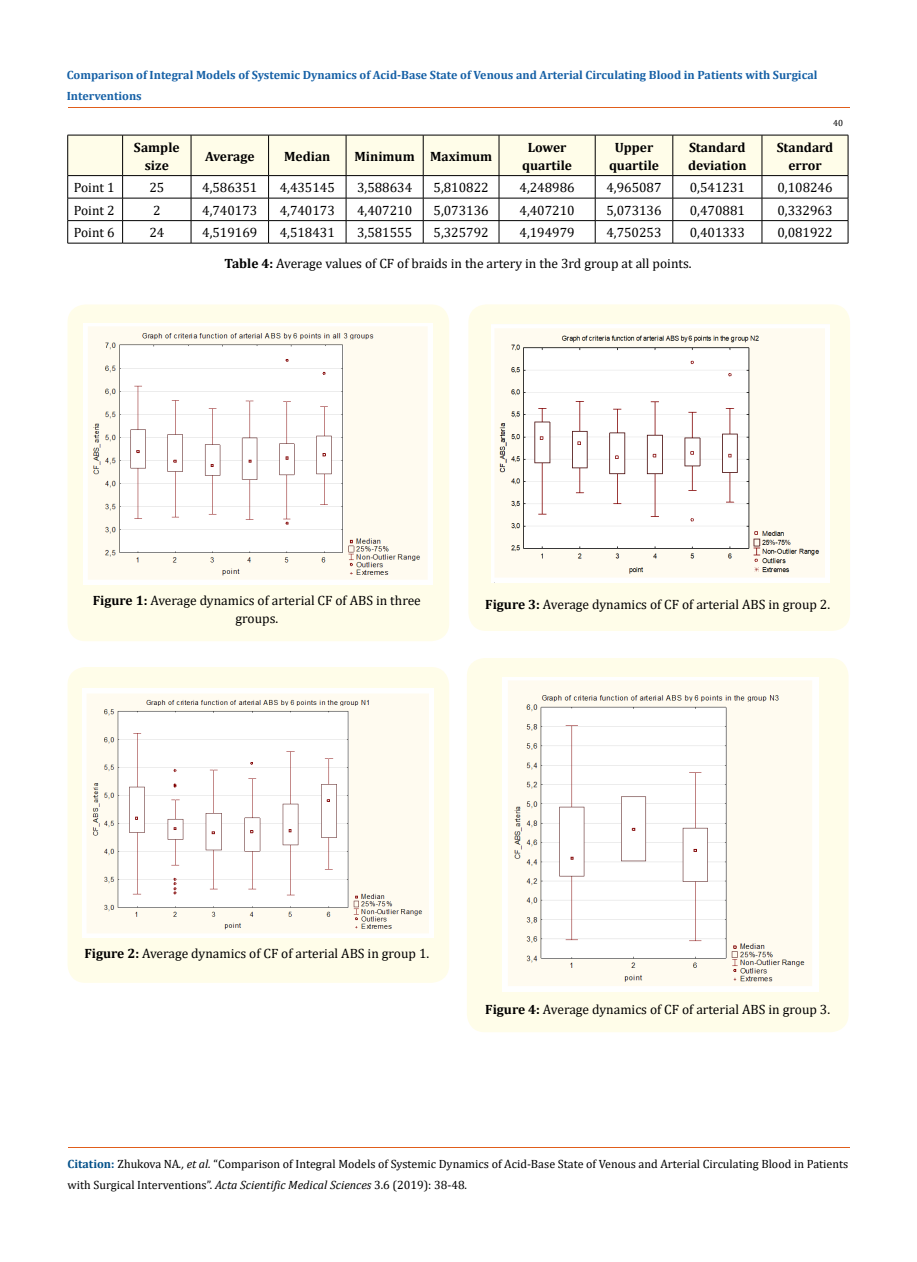
<style>
.page{position:relative;width:917px;height:1262px;background:#fff}
.page>*{position:absolute;margin:0;border:0;box-sizing:border-box;transform-origin:0 0}
.t1{font:13.5px/18px "Cambria";color:#000;text-align:center}
.t2{font:700 13.5px/18px "Cambria";color:#000;text-align:center}
.t3{font:12px/21px "Cambria";color:#000}
.t4{font:700 12px/21px "Cambria";color:#1560a6}
.t5{font:9px "Cambria";color:#000}
.s1{font-weight:700}
.s2{font-weight:700;color:#035089}
.s3{font-style:italic}
</style>
<div class="page">
<div style="left:68px;top:304px;width:381px;height:337px;background:#fffde9;border-radius:18px"></div>
<svg style="left:67px;top:135px;width:781px;height:108px"></svg>
<hr style="left:68px;top:243px;width:55px;height:1px;background:#000">
<hr style="left:123px;top:243px;width:68px;height:1px;background:#000">
<hr style="left:191px;top:243px;width:77px;height:1px;background:#000">
<hr style="left:268px;top:243px;width:78px;height:1px;background:#000">
<hr style="left:346px;top:243px;width:77px;height:1px;background:#000">
<hr style="left:423px;top:243px;width:76px;height:1px;background:#000">
<hr style="left:499px;top:243px;width:96px;height:1px;background:#000">
<hr style="left:595px;top:243px;width:77px;height:1px;background:#000">
<hr style="left:672px;top:243px;width:90px;height:1px;background:#000">
<hr style="left:762px;top:243px;width:86px;height:1px;background:#000">
<img style="left:83px;top:323px;width:349px;height:262px">
<div style="left:68px;top:667px;width:381px;height:315px;background:#fffde9;border-radius:18px"></div>
<img style="left:83px;top:688px;width:351px;height:249px">
<div style="left:468px;top:304px;width:382px;height:327px;background:#fffde9;border-radius:18px"></div>
<img style="left:491px;top:325px;width:338px;height:257px">
<div style="left:467px;top:658px;width:381px;height:374px;background:#fffde9;border-radius:18px"></div>
<img style="left:503px;top:677px;width:315px;height:314px">
<p class="t4" style="left:67px;top:64px;width:752px">Comparison of Integral Models of Systemic Dynamics of Acid-Base State of Venous and Arterial Circulating Blood in Patients with Surgical<br>Interventions</p>
<p class="t5" style="left:833px;top:118px;width:11px">40</p>
<p class="t2" style="left:134px;top:137px;width:47px">Sample size</p>
<p class="t2" style="left:205px;top:146px;width:51px">Average</p>
<p class="t2" style="left:284px;top:146px;width:48px">Median</p>
<p class="t2" style="left:354px;top:146px;width:139px">Minimum Maximum</p>
<p class="t2" style="left:522px;top:137px;width:51px">Lower quartile</p>
<p class="t2" style="left:609px;top:137px;width:51px">Upper quartile</p>
<p class="t2" style="left:688px;top:137px;width:60px;text-align:left">Standard deviation</p>
<p class="t2" style="left:776px;top:137px;width:58px">Standard error</p>
<p class="t1" style="left:74px;top:178px;width:42px">Point 1</p>
<p class="t1" style="left:149px;top:178px;width:16px">25</p>
<p class="t1" style="left:202px;top:178px;width:57px">4,586351</p>
<p class="t1" style="left:280px;top:178px;width:57px">4,435145</p>
<p class="t1" style="left:357px;top:178px;width:57px">3,588634</p>
<p class="t1" style="left:433px;top:178px;width:57px">5,810822</p>
<p class="t1" style="left:519px;top:178px;width:57px">4,248986</p>
<p class="t1" style="left:606px;top:178px;width:57px">4,965087</p>
<p class="t1" style="left:689px;top:178px;width:57px">0,541231</p>
<p class="t1" style="left:777px;top:178px;width:57px">0,108246</p>
<p class="t1" style="left:74px;top:201px;width:42px">Point 2</p>
<p class="t1" style="left:153px;top:201px;width:9px">2</p>
<p class="t1" style="left:202px;top:201px;width:57px">4,740173</p>
<p class="t1" style="left:280px;top:201px;width:57px">4,740173</p>
<p class="t1" style="left:357px;top:201px;width:57px">4,407210</p>
<p class="t1" style="left:433px;top:201px;width:57px">5,073136</p>
<p class="t1" style="left:519px;top:201px;width:57px">4,407210</p>
<p class="t1" style="left:606px;top:201px;width:57px">5,073136</p>
<p class="t1" style="left:689px;top:201px;width:57px">0,470881</p>
<p class="t1" style="left:777px;top:201px;width:57px">0,332963</p>
<p class="t1" style="left:74px;top:223px;width:42px">Point 6</p>
<p class="t1" style="left:149px;top:223px;width:16px">24</p>
<p class="t1" style="left:202px;top:223px;width:57px">4,519169</p>
<p class="t1" style="left:280px;top:223px;width:57px">4,518431</p>
<p class="t1" style="left:357px;top:223px;width:57px">3,581555</p>
<p class="t1" style="left:433px;top:223px;width:57px">5,325792</p>
<p class="t1" style="left:519px;top:223px;width:57px">4,194979</p>
<p class="t1" style="left:606px;top:223px;width:57px">4,750253</p>
<p class="t1" style="left:689px;top:223px;width:57px">0,401333</p>
<p class="t1" style="left:777px;top:223px;width:57px">0,081922</p>
<p class="t1" style="left:224px;top:254px;width:468px"><span class="s1">Table 4:</span> Average values of CF of braids in the artery in the 3rd group at all points.</p>
<p class="t1" style="left:93px;top:591px;width:329px"><span class="s1">Figure 1:</span> Average dynamics of arterial CF of ABS in three groups.</p>
<p class="t1" style="left:485px;top:595px;width:346px"><span class="s1">Figure 3:</span> Average dynamics of CF of arterial ABS in group 2.</p>
<p class="t1" style="left:84px;top:944px;width:346px"><span class="s1">Figure 2:</span> Average dynamics of CF of arterial ABS in group 1.</p>
<p class="t1" style="left:485px;top:1000px;width:346px"><span class="s1">Figure 4:</span> Average dynamics of CF of arterial ABS in group 3.</p>
<p class="t3" style="left:68px;top:1153px;width:782px"><span class="s2">Citation:</span> Zhukova NA<span class="s3">., et al.</span> “Comparison of Integral Models of Systemic Dynamics of Acid-Base State of Venous and Arterial Circulating Blood in Patients with Surgical Interventions”. <span class="s3">Acta Scientific Medical Sciences</span> 3.6 (2019): 38-48.</p>
</div>
